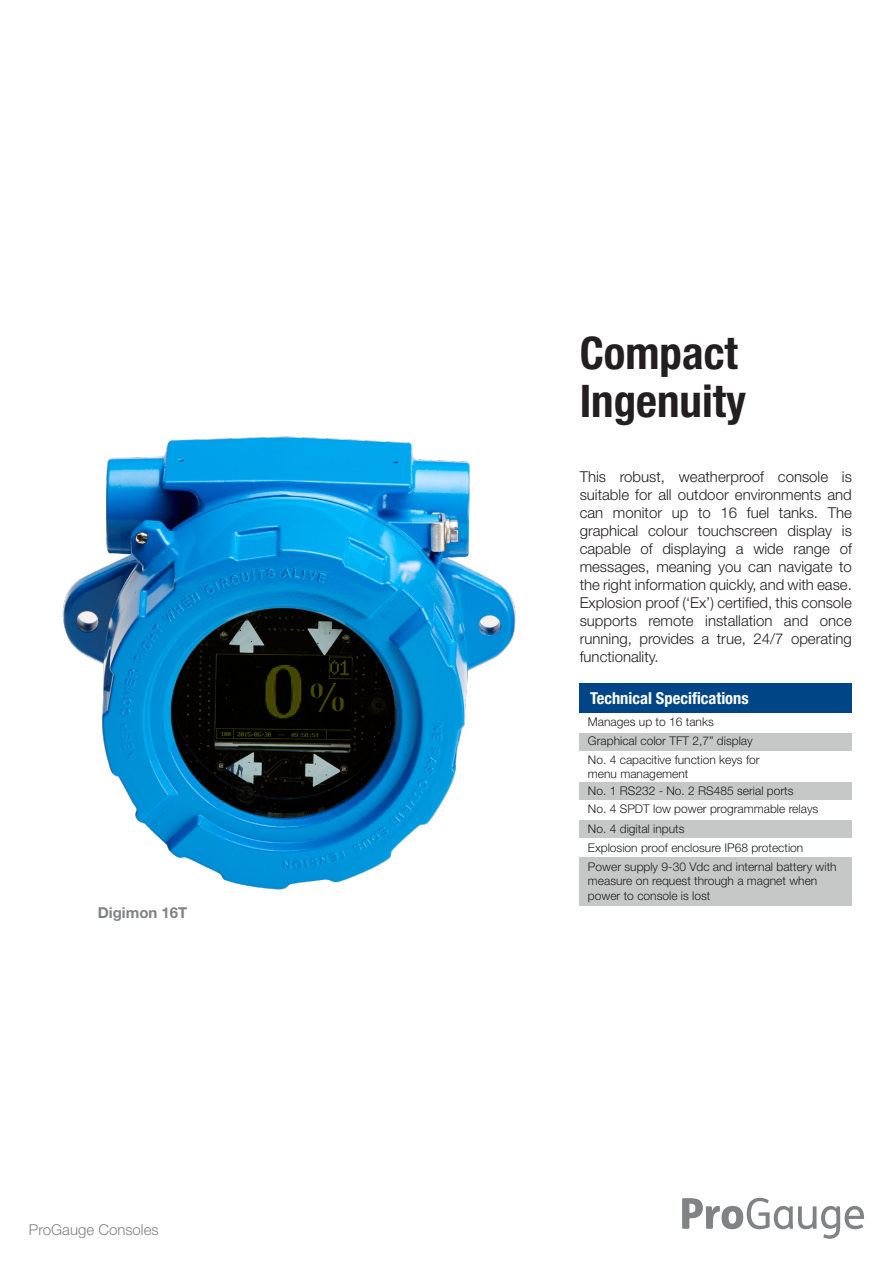
<style>
.page{position:relative;width:893px;height:1263px;background:#fff}
.page>*{position:absolute;margin:0;border:0;box-sizing:border-box;transform-origin:0 0}
.t1{font:700 condensed 45px/48px "Helvetica Neue LT Std";color:#231f20}
.t2{font:700 condensed 16.5px "Helvetica Neue LT Std";color:#fff}
.t3{font:300 15px/18px "Helvetica Neue LT Std";color:#231f20;text-align:justify}
.t4{font:300 15px "Helvetica Neue LT Std";color:#808285}
.t5{font:700 15px "Helvetica Neue LT Std";color:#808285}
.t6{font:300 12px/14.4px "Helvetica Neue LT Std";color:#231f20}
</style>
<div class="page">
<div style="left:580px;top:684px;width:272px;height:29px;background:#004687"></div>
<svg style="left:682px;top:1198px;width:182px;height:41px"></svg>
<div style="left:580px;top:733px;width:272px;height:17px;background:#c6c7c7"></div>
<div style="left:580px;top:782px;width:272px;height:17px;background:#c6c7c7"></div>
<div style="left:580px;top:820px;width:272px;height:17px;background:#c6c7c7"></div>
<div style="left:580px;top:857px;width:272px;height:49px;background:#c6c7c7"></div>
<img style="left:62px;top:436px;width:576px;height:460px">
<p class="t5" style="left:98px;top:904px;width:91px">Digimon 16T</p>
<p class="t4" style="left:29px;top:1221px;width:131px">ProGauge Consoles</p>
<p class="t1" style="left:580px;top:328px;width:168px">Compact<br>Ingenuity</p>
<p class="t3" style="left:580px;top:467px;width:274px">This robust, weatherproof console is suitable for all outdoor environments and can monitor up to 16 fuel tanks. The graphical colour touchscreen display is capable of displaying a wide range of messages, meaning you can navigate to the right information quickly, and with ease.<br>Explosion proof (‘Ex’) certified, this console supports remote installation and once running, provides a true, 24/7 operating functionality.</p>
<p class="t2" style="left:590px;top:688px;width:160px">Technical Specifications</p>
<p class="t6" style="left:588px;top:714px;width:127px">Manages up to 16 tanks</p>
<p class="t6" style="left:588px;top:733px;width:166px">Graphical color TFT 2,7” display</p>
<p class="t6" style="left:588px;top:752px;width:173px">No. 4 capacitive function keys for</p>
<p class="t6" style="left:588px;top:766px;width:102px">menu management</p>
<p class="t6" style="left:588px;top:783px;width:207px">No. 1 RS232 - No. 2 RS485 serial ports</p>
<p class="t6" style="left:588px;top:802px;width:232px">No. 4 SPDT low power programmable relays</p>
<p class="t6" style="left:588px;top:821px;width:98px">No. 4 digital inputs</p>
<p class="t6" style="left:588px;top:841px;width:217px">Explosion proof enclosure IP68 protection</p>
<p class="t6" style="left:588px;top:859px;width:250px">Power supply 9-30 Vdc and internal battery with measure on request through a magnet when</p>
<p class="t6" style="left:588px;top:888px;width:124px">power to console is lost</p>
</div>
